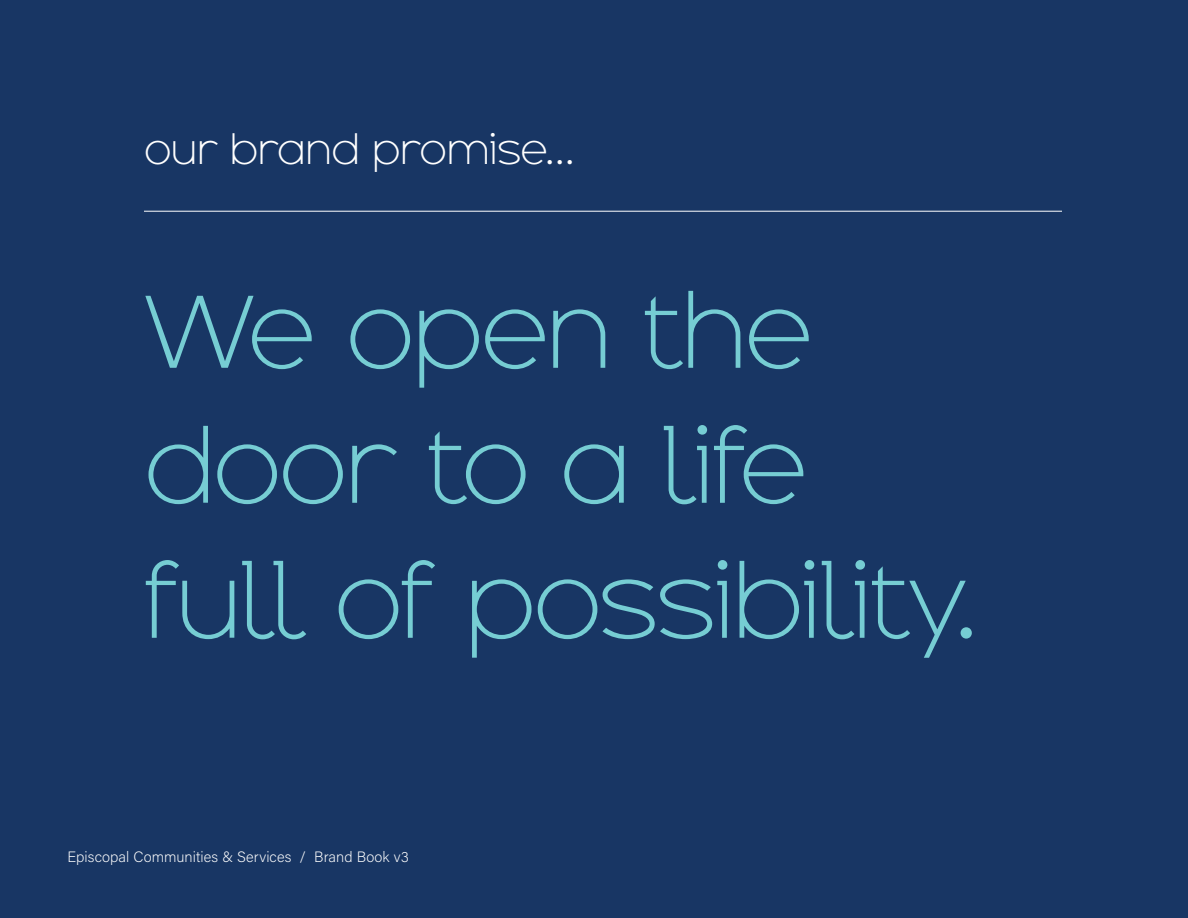
<style>
.page{position:relative;width:1188px;height:918px;background:#183664}
.page>*{position:absolute;margin:0;border:0;box-sizing:border-box;transform-origin:0 0}
.t1{font:300 90px/135px "Adequate";letter-spacing:-.03em;color:#76cdd3}
.t2{font:300 36px "Adequate";letter-spacing:-.015em;color:#fff}
.t3{font:15px "Acumin Variable Concept";letter-spacing:.005em;color:#fff}
.s1{font-size:34.5px}
</style>
<div class="page">
<hr style="left:144px;top:211px;width:918px;height:1px;background:#fff">
<p class="t2" style="left:144px;top:125px;width:431px">our brand promise<span class="s1">...</span></p>
<p class="t1" style="left:144px;top:266px;width:834px">We open the door to a life full of possibility.</p>
<p class="t3" style="left:68px;top:846px;width:343px">Episcopal Communities &amp; Services / Brand Book v3</p>
</div>
